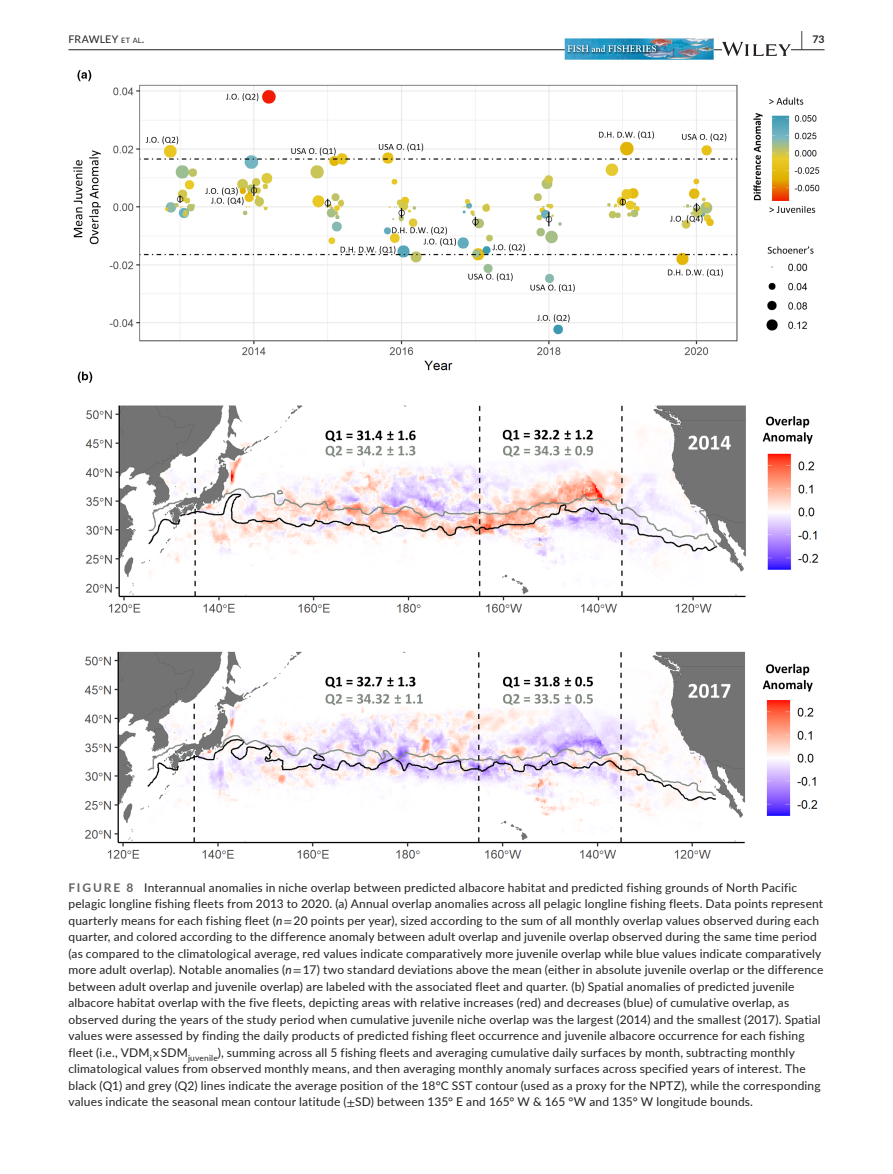
<style>
.page{position:relative;width:893px;height:1174px;background:#fff}
.page>*{position:absolute;margin:0;border:0;box-sizing:border-box;transform-origin:0 0}
.t1{font:12px/16.5px "Lato";letter-spacing:.015em;color:#231f20}
.t2{font:10.5px "Lato";letter-spacing:.02em;color:#231f20}
.t3{font:700 10.5px "Lato";color:#231f20}
.s1{font-size:7.35px}
.s2{font-size:19.5px}
.s3{font-weight:700;color:#636366}
.s4{font-style:italic}
.s5{font-family:"STIX"}
</style>
<div class="page">
<hr style="left:68px;top:49px;width:756px;height:1px;background:#231f20">
<img style="left:565px;top:38px;width:149px;height:22px">
<img style="left:566px;top:43px;width:93px;height:12px">
<svg style="left:567px;top:45px;width:89px;height:7px"></svg>
<svg style="left:722px;top:42px;width:69px;height:14px"></svg>
<img style="left:73px;top:70px;width:747px;height:789px">
<p class="t2" style="left:68px;top:31px;width:77px">FRAWLEY <span class="s1">et al</span>.</p>
<p class="t3" style="left:801px;top:31px;width:25px"><span class="s2">|</span> 73</p>
<p class="t1" style="left:68px;top:878px;width:756px"><span class="s3">FIGURE 8</span> Interannual anomalies in niche overlap between predicted albacore habitat and predicted fishing grounds of North Pacific pelagic longline fishing fleets from 2013 to 2020. (a) Annual overlap anomalies across all pelagic longline fishing fleets. Data points represent quarterly means for each fishing fleet (<span class="s4">n</span><span class="s5">=</span> 20 points per year), sized according to the sum of all monthly overlap values observed during each quarter, and colored according to the difference anomaly between adult overlap and juvenile overlap observed during the same time period (as compared to the climatological average, red values indicate comparatively more juvenile overlap while blue values indicate comparatively more adult overlap). Notable anomalies (<span class="s4">n</span><span class="s5">=</span> 17) two standard deviations above the mean (either in absolute juvenile overlap or the difference between adult overlap and juvenile overlap) are labeled with the associated fleet and quarter. (b) Spatial anomalies of predicted juvenile albacore habitat overlap with the five fleets, depicting areas with relative increases (red) and decreases (blue) of cumulative overlap, as observed during the years of the study period when cumulative juvenile niche overlap was the largest (2014) and the smallest (2017). Spatial values were assessed by finding the daily products of predicted fishing fleet occurrence and juvenile albacore occurrence for each fishing fleet (i.e., VDM<sub>i</sub> x SDM<sub>juvenile</sub>), summing across all 5 fishing fleets and averaging cumulative daily surfaces by month, subtracting monthly climatological values from observed monthly means, and then averaging monthly anomaly surfaces across specified years of interest. The black (Q1) and grey (Q2) lines indicate the average position of the 18°C SST contour (used as a proxy for the NPTZ), while the corresponding values indicate the seasonal mean contour latitude (<span class="s5">±</span>SD) between 135° E and 165° W &amp; 165 °W and 135° W longitude bounds.</p>
</div>
